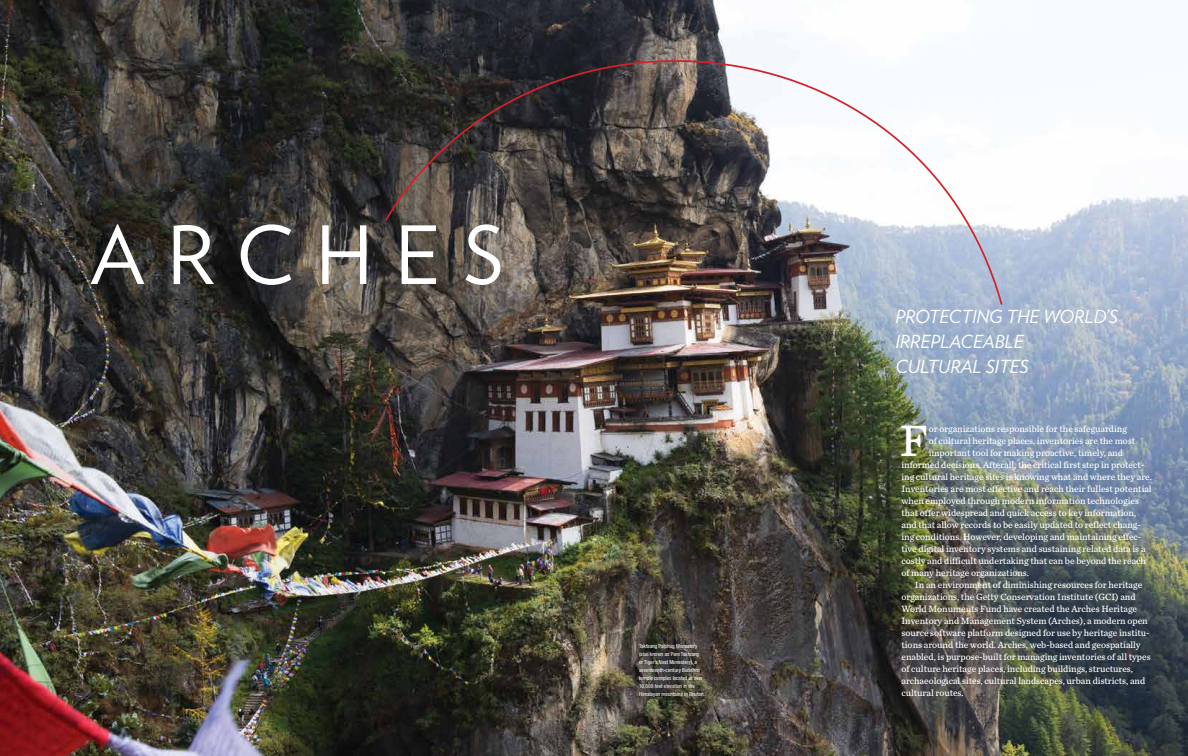
<style>
.page{position:relative;width:1188px;height:756px;background:#fff}
.page>*{position:absolute;margin:0;border:0;box-sizing:border-box;transform-origin:0 0}
.t1{font:80px "Verlag";letter-spacing:.28em;color:#fff}
.t2{font:46px "Chronicle Text G4";color:#fff}
.t3{font:italic 18px/25px "Verlag";color:#fff}
.t4{font:9.5px "Chronicle Text G4";color:#fff}
.t5{font:condensed 5.5px/8px "Helvetica Neue LT Std";color:#fff}
</style>
<div class="page">
<img style="left:0;top:0;width:1188px;height:756px">
<svg style="left:384px;top:0;width:620px;height:306px"></svg>
<h1 class="t1" style="left:90px;top:195px;width:415px">ARCHES</h1>
<p class="t5" style="left:639px;top:642px;width:67px">Taktsang Palphug Monastery (also known as Paro Taktsang<br>or Tiger’s Nest Monastery), a seventeenth-century Buddhist temple complex located at over<br>10,000 feet elevation in the<br>Himalayan mountains in Bhutan.</p>
<h3 class="t3" style="left:895px;top:302px;width:224px">PROTECTING THE WORLD’S<br>IRREPLACEABLE<br>CULTURAL SITES</h3>
<h2 class="t2" style="left:900px;top:406px;width:30px">F</h2>
<p class="t4" style="left:929px;top:421px;width:200px">or organizations responsible for the safeguarding</p>
<p class="t4" style="left:929px;top:433px;width:208px">of cultural heritage places, inventories are the most</p>
<p class="t4" style="left:929px;top:445px;width:196px">important tool for making proactive, timely, and</p>
<p class="t4" style="left:901px;top:457px;width:244px">informed decisions. Afterall, the critical first step in protect-</p>
<p class="t4" style="left:901px;top:469px;width:252px">ing cultural heritage sites is knowing what and where they are.</p>
<p class="t4" style="left:901px;top:481px;width:252px">Inventories are most effective and reach their fullest potential</p>
<p class="t4" style="left:901px;top:493px;width:239px">when employed through modern information technologies</p>
<p class="t4" style="left:901px;top:505px;width:236px">that offer widespread and quick access to key information,</p>
<p class="t4" style="left:901px;top:517px;width:241px">and that allow records to be easily updated to reflect chang-</p>
<p class="t4" style="left:901px;top:529px;width:241px">ing conditions. However, developing and maintaining effec-</p>
<p class="t4" style="left:901px;top:541px;width:246px">tive digital inventory systems and sustaining related data is a</p>
<p class="t4" style="left:901px;top:553px;width:246px">costly and difficult undertaking that can be beyond the reach</p>
<p class="t4" style="left:901px;top:565px;width:129px">of many heritage organizations.</p>
<p class="t4" style="left:915px;top:577px;width:229px">In an environment of diminishing resources for heritage</p>
<p class="t4" style="left:901px;top:589px;width:236px">organizations, the Getty Conservation Institute (GCI) and</p>
<p class="t4" style="left:901px;top:601px;width:237px">World Monuments Fund have created the Arches Heritage</p>
<p class="t4" style="left:901px;top:613px;width:248px">Inventory and Management System (Arches), a modern open</p>
<p class="t4" style="left:901px;top:625px;width:250px">source software platform designed for use by heritage institu-</p>
<p class="t4" style="left:901px;top:637px;width:241px">tions around the world. Arches, web-based and geospatially</p>
<p class="t4" style="left:901px;top:649px;width:251px">enabled, is purpose-built for managing inventories of all types</p>
<p class="t4" style="left:901px;top:661px;width:233px">of culture heritage places, including buildings, structures,</p>
<p class="t4" style="left:901px;top:673px;width:245px">archaeological sites, cultural landscapes, urban districts, and</p>
<p class="t4" style="left:901px;top:685px;width:64px">cultural routes.</p>
</div>
